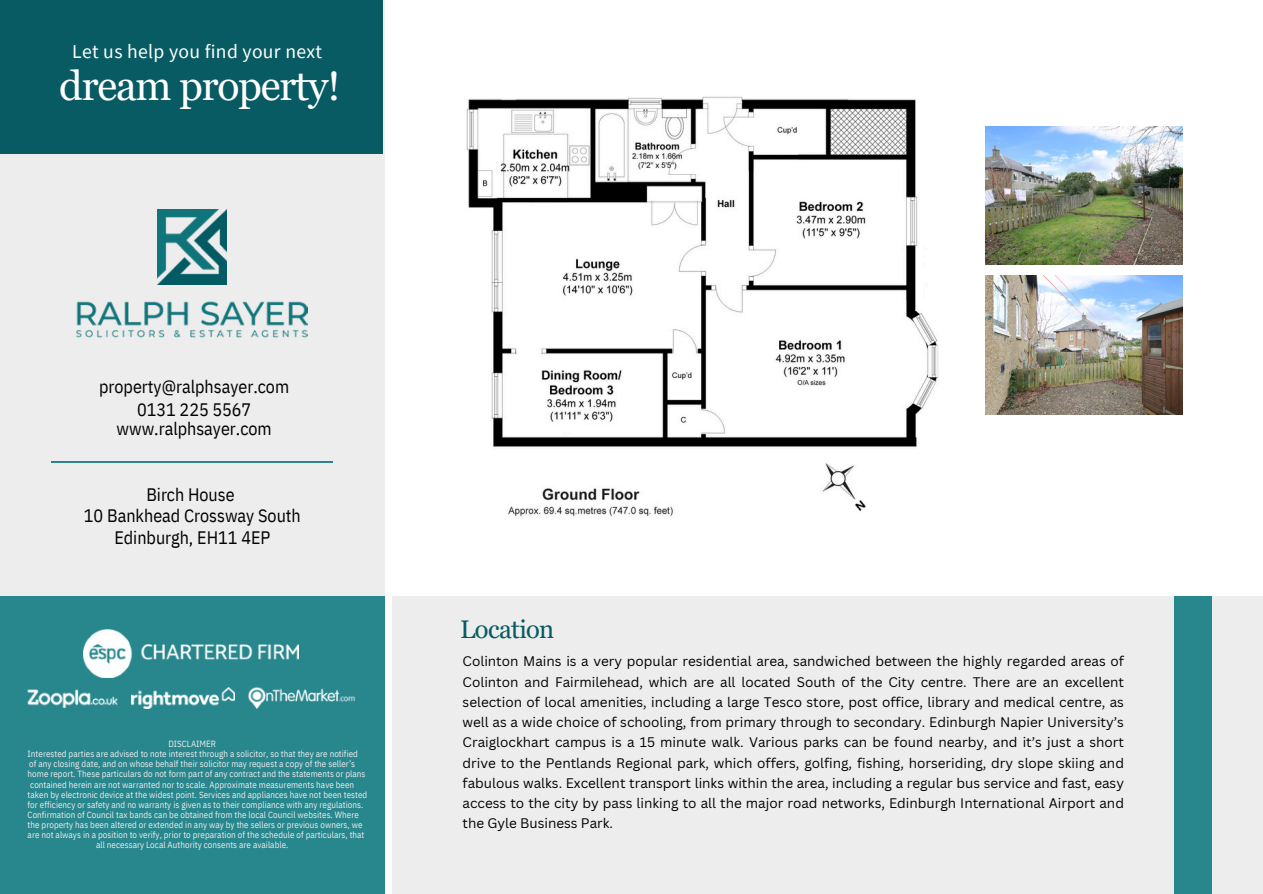
<style>
.page{position:relative;width:1263px;height:894px;background:#fff}
.page>*{position:absolute;margin:0;border:0;box-sizing:border-box;transform-origin:0 0}
.t1{font:40.95px "Georgia Pro";letter-spacing:-.025em;color:#fff}
.t2{font:25.5px "Georgia Pro";letter-spacing:-.025em;color:#095b63}
.t3{font:19.65px "Source Sans Pro";letter-spacing:.015em;color:#fff}
.t4{font:18px/21.3px "IBM Plex Sans Cond";color:#000;text-align:center}
.t5{font:13.5px/20.2px "Canva Sans";color:#000;text-align:justify}
.t6{font:9px "IBM Plex Sans Cond";letter-spacing:.005em;color:#ededed}
</style>
<div class="page">
<div style="left:0;top:0;width:385px;height:893px;background:#ededed"></div>
<div style="left:0;top:596px;width:385px;height:297px;background:#28868d"></div>
<img style="left:158px;top:209px;width:69px;height:75px">
<img style="left:76px;top:301px;width:231px;height:37px">
<div style="left:0;top:0;width:383px;height:154px;background:#095b63"></div>
<hr style="left:52px;top:461px;width:281px;height:2px;background:#28868d">
<img style="left:84px;top:629px;width:215px;height:48px">
<img style="left:28px;top:689px;width:90px;height:18px">
<img style="left:131px;top:687px;width:104px;height:21px">
<img style="left:249px;top:687px;width:105px;height:22px">
<div style="left:392px;top:595px;width:871px;height:298px;background:#ededed"></div>
<div style="left:1174px;top:595px;width:37px;height:298px;background:#28868d"></div>
<img style="left:986px;top:126px;width:197px;height:138px">
<img style="left:986px;top:276px;width:197px;height:138px">
<img style="left:466px;top:96px;width:473px;height:421px">
<h2 class="t3" style="left:72px;top:39px;width:252px">Let us help you find your next</h2>
<h2 class="t1" style="left:59px;top:62px;width:283px">dream property!</h2>
<p class="t4" style="left:99px;top:375px;width:191px;line-height:22.5px">property@ralphsayer.com<br>0131 225 5567</p>
<p class="t4" style="left:117px;top:417px;width:157px">www.ralphsayer.com</p>
<h2 class="t4" style="left:84px;top:483px;width:218px">Birch House<br>10 Bankhead Crossway South<br>Edinburgh, EH11 4EP</h2>
<h2 class="t6" style="left:168px;top:737px;width:49px">DISCLAIMER</h2>
<p class="t6" style="left:28px;top:747px;width:332px">Interested parties are advised to note interest through a solicitor, so that they are notified</p>
<p class="t6" style="left:29px;top:757px;width:327px">of any closing date, and on whose behalf their solicitor may request a copy of the seller’s</p>
<p class="t6" style="left:28px;top:768px;width:339px">home report. These particulars do not form part of any contract and the statements or plans</p>
<p class="t6" style="left:30px;top:778px;width:326px">contained herein are not warranted nor to scale. Approximate measurements have been</p>
<p class="t6" style="left:28px;top:788px;width:341px">taken by electronic device at the widest point. Services and appliances have not been tested</p>
<p class="t6" style="left:28px;top:798px;width:337px">for efficiency or safety and no warranty is given as to their compliance with any regulations.</p>
<p class="t6" style="left:28px;top:808px;width:333px">Confirmation of Council tax bands can be obtained from the local Council websites. Where</p>
<p class="t6" style="left:28px;top:818px;width:336px">the property has been altered or extended in any way by the sellers or previous owners, we</p>
<p class="t6" style="left:28px;top:828px;width:338px">are not always in a position to verify, prior to preparation of the schedule of particulars, that</p>
<p class="t6" style="left:96px;top:838px;width:194px">all necessary Local Authority consents are available.</p>
<p class="t2" style="left:460px;top:614px;width:96px">Location</p>
<p class="t5" style="left:463px;top:650px;width:663px">Colinton Mains is a very popular residential area, sandwiched between the highly regarded areas of Colinton and Fairmilehead, which are all located South of the City centre. There are an excellent selection of local amenities, including a large Tesco store, post office, library and medical centre, as well as a wide choice of schooling, from primary through to secondary. Edinburgh Napier University’s Craiglockhart campus is a 15 minute walk. Various parks can be found nearby, and it’s just a short drive to the Pentlands Regional park, which offers, golfing, fishing, horseriding, dry slope skiing and fabulous walks. Excellent transport links within the area, including a regular bus service and fast, easy access to the city by pass linking to all the major road networks, Edinburgh International Airport and the Gyle Business Park.</p>
</div>
